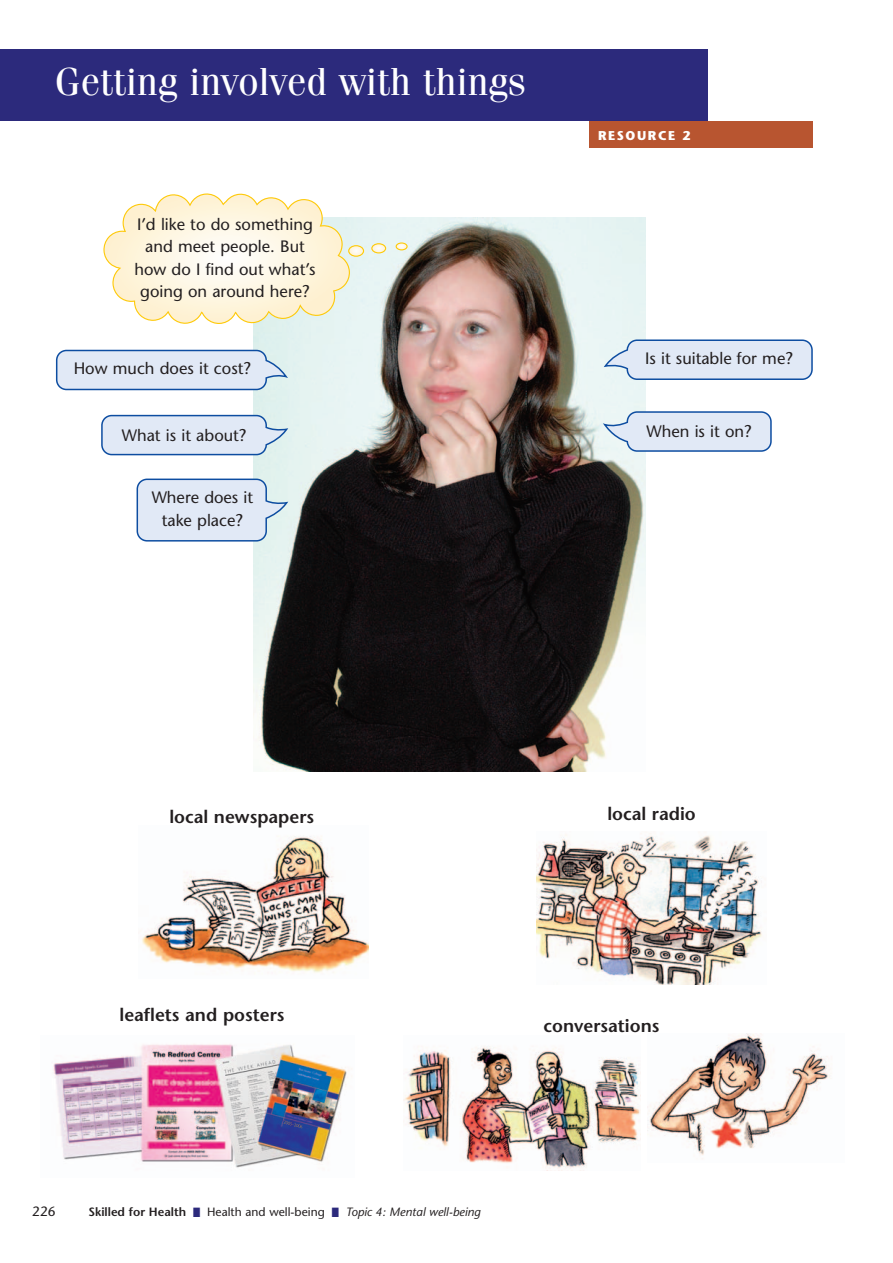
<style>
.page{position:relative;width:893px;height:1263px;background:#fff}
.page>*{position:absolute;margin:0;border:0;box-sizing:border-box;transform-origin:0 0}
.t1{font:39px "Fenice";color:#fff}
.t2{font:600 18px "Stone Sans";color:#231f20}
.t3{font:16.5px/22.5px "Stone Sans";color:#231f20;text-align:center}
.t4{font:13.5px "Stone Sans";color:#231f20}
.t5{font:700 12.75px "Stone Sans";letter-spacing:.125em;color:#fff}
.t6{font:italic 12px "Stone Sans";color:#231f20}
.s1{font-weight:600;font-style:normal}
.s2{color:#2c2a7c}
.s3{font-style:normal}
</style>
<div class="page">
<div style="left:0;top:50px;width:707px;height:72px;background:#2c2a7c"></div>
<div style="left:589px;top:122px;width:223px;height:26px;background:#b85530"></div>
<img style="left:254px;top:218px;width:391px;height:553px">
<svg style="left:103px;top:193px;width:261px;height:131px"></svg>
<svg style="left:371px;top:243px;width:15px;height:10px"></svg>
<svg style="left:395px;top:242px;width:12px;height:8px"></svg>
<img style="left:536px;top:833px;width:226px;height:151px">
<img style="left:142px;top:836px;width:226px;height:137px">
<img style="left:403px;top:1046px;width:238px;height:123px">
<img style="left:647px;top:1034px;width:184px;height:121px">
<img style="left:53px;top:1044px;width:299px;height:124px">
<img style="left:283px;top:1121px;width:19px;height:7px">
<svg style="left:56px;top:350px;width:232px;height:40px;background:#d1deef"></svg>
<svg style="left:603px;top:339px;width:209px;height:41px;background:#d1deef"></svg>
<svg style="left:603px;top:411px;width:168px;height:41px;background:#d1deef"></svg>
<svg style="left:101px;top:415px;width:187px;height:40px;background:#d1deee"></svg>
<svg style="left:136px;top:479px;width:152px;height:63px;background:#d5e1f0"></svg>
<h1 class="t1" style="left:55px;top:68px;width:473px">Getting involved with things</h1>
<p class="t3" style="left:134px;top:215px;width:183px">I’d like to do something and meet people. But how do I find out what’s going on around here?</p>
<p class="t3" style="left:74px;top:359px;width:179px">How much does it cost?</p>
<p class="t3" style="left:122px;top:425px;width:126px">What is it about?</p>
<p class="t3" style="left:152px;top:488px;width:103px">Where does it take place?</p>
<p class="t5" style="left:598px;top:130px;width:94px">RESOURCE 2</p>
<p class="t3" style="left:645px;top:349px;width:149px">Is it suitable for me?</p>
<p class="t3" style="left:646px;top:422px;width:107px">When is it on?</p>
<p class="t2" style="left:169px;top:810px;width:146px">local newspapers</p>
<p class="t2" style="left:607px;top:806px;width:90px">local radio</p>
<p class="t2" style="left:119px;top:1008px;width:166px">leaflets and posters</p>
<p class="t2" style="left:543px;top:1019px;width:117px">conversations</p>
<p class="t4" style="left:32px;top:1206px;width:25px">226</p>
<p class="t6" style="left:89px;top:1207px;width:393px"><span class="s1">Skilled for Health</span> <span class="s2">■</span> <span class="s3">Health and well-being</span> <span class="s2">■</span> Topic 4: Mental well-being</p>
</div>
